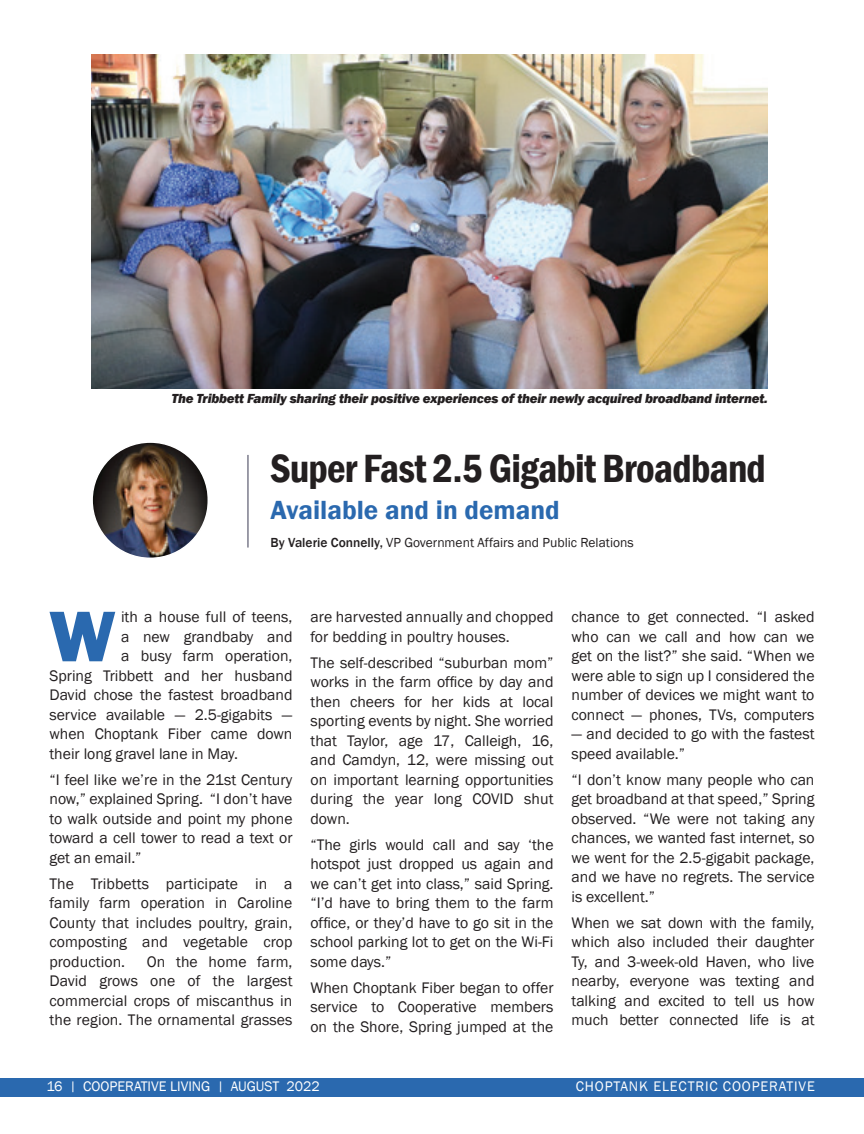
<style>
.page{position:relative;width:864px;height:1134px;background:#fff}
.page>*{position:absolute;margin:0;border:0;box-sizing:border-box;transform-origin:0 0}
.Copy{font:800 74.25px "Franklin Gothic";color:#2a69af}
.Article_Title{font:600 condensed 40.5px "Franklin Gothic";letter-spacing:-.02em;color:#231f20}
.t1{font:600 27px "Franklin Gothic";color:#2a69af}
.Copy-2{font:15.75px/19.5px "Franklin Gothic";color:#231f20;text-align:justify}
.t2{font:14.25px "Franklin Gothic";color:#fff}
.t3{font:14.25px "Franklin Gothic";letter-spacing:.06em;color:#fff}
.t4{font:italic 800 13.5px "Franklin Gothic";letter-spacing:-.015em;color:#231f20}
.t5{font:13.5px "Franklin Gothic";color:#231f20}
.s1{font-weight:500}
.s2{font-size:12.75px}
</style>
<div class="page">
<div style="left:0;top:1078px;width:864px;height:18px;background:#2a69af"></div>
<img style="left:94px;top:444px;width:112px;height:112px">
<div style="left:91px;top:441px;width:118px;height:118px;border:2px solid #fff;border-radius:50%"></div>
<hr style="left:247px;top:455px;width:2px;height:93px;background:#7c7c8c">
<img style="left:91px;top:54px;width:677px;height:335px">
<p class="t4" style="left:171px;top:390px;width:598px">The Tribbett Family sharing their positive experiences of their newly acquired broadband internet.</p>
<p class="Article_Title" style="left:270px;top:442px;width:497px">Super Fast 2.5 Gigabit Broadband</p>
<p class="t1" style="left:271px;top:493px;width:291px">Available and in demand</p>
<p class="t5" style="left:271px;top:534px;width:365px"><span class="s1">By Valerie Connelly,</span> VP Government Affairs and Public Relations</p>
<p class="Copy" style="left:49px;top:588px;width:68px">W</p>
<p class="Copy-2" style="left:121px;top:608px;width:173px">ith a house full of teens,</p>
<p class="Copy-2" style="left:121px;top:627px;width:173px">a new grandbaby and</p>
<p class="Copy-2" style="left:121px;top:647px;width:173px">a busy farm operation,</p>
<p class="Copy-2" style="left:49px;top:666px;width:245px">Spring Tribbett and her husband</p>
<p class="Copy-2" style="left:49px;top:686px;width:245px">David chose the fastest broadband</p>
<p class="Copy-2" style="left:49px;top:705px;width:244px">service available — 2.5-gigabits —</p>
<p class="Copy-2" style="left:49px;top:725px;width:245px">when Choptank Fiber came down</p>
<p class="Copy-2" style="left:49px;top:744px;width:190px">their long gravel lane in May.</p>
<p class="Copy-2" style="left:49px;top:770px;width:245px">“I feel like we’re in the 21st Century now,” explained Spring. “I don’t have to walk outside and point my phone toward a cell tower to read a text or get an email.”</p>
<p class="Copy-2" style="left:49px;top:874px;width:245px">The Tribbetts participate in a family farm operation in Caroline County that includes poultry, grain, composting and vegetable crop production.</p>
<p class="Copy-2" style="left:49px;top:952px;width:245px;text-indent:97px">On the home farm, David grows one of the largest commercial crops of miscanthus in the region. The ornamental grasses</p>
<p class="Copy-2" style="left:310px;top:608px;width:245px">are harvested annually and chopped for bedding in poultry houses.</p>
<p class="Copy-2" style="left:310px;top:653px;width:245px">The self-described “suburban mom” works in the farm office by day and then cheers for her kids at local sporting events by night. She worried that Taylor, age 17, Calleigh, 16, and Camdyn, 12, were missing out on important learning opportunities during the year long COVID shut down.</p>
<p class="Copy-2" style="left:310px;top:835px;width:245px">“The girls would call and say ‘the hotspot just dropped us again and we can’t get into class,” said Spring. “I’d have to bring them to the farm office, or they’d have to go sit in the school parking lot to get on the Wi-Fi some days.”</p>
<p class="Copy-2" style="left:310px;top:978px;width:245px">When Choptank Fiber began to offer service to Cooperative members on the Shore, Spring jumped at the</p>
<p class="Copy-2" style="left:572px;top:608px;width:245px">chance to get connected. “I asked who can we call and how can we get on the list?” she said. “When we were able to sign up I considered the number of devices we might want to connect — phones, TVs, computers</p>
<p class="Copy-2" style="left:572px;top:725px;width:245px">— and decided to go with the fastest speed available.”</p>
<p class="Copy-2" style="left:572px;top:770px;width:245px">“I don’t know many people who can get broadband at that speed,” Spring observed. “We were not taking any chances, we wanted fast internet, so we went for the 2.5-gigabit package, and we have no regrets. The service is excellent.”</p>
<p class="Copy-2" style="left:572px;top:913px;width:245px">When we sat down with the family, which also included their daughter Ty, and 3-week-old Haven, who live nearby, everyone was texting and talking and excited to tell us how much better connected life is at</p>
<p class="t2" style="left:46px;top:1078px;width:275px">16 <span class="s2">|</span> COOPERATIVE LIVING <span class="s2">|</span> AUGUST 2022</p>
<p class="t3" style="left:576px;top:1078px;width:241px">CHOPTANK ELECTRIC COOPERATIVE</p>
</div>
